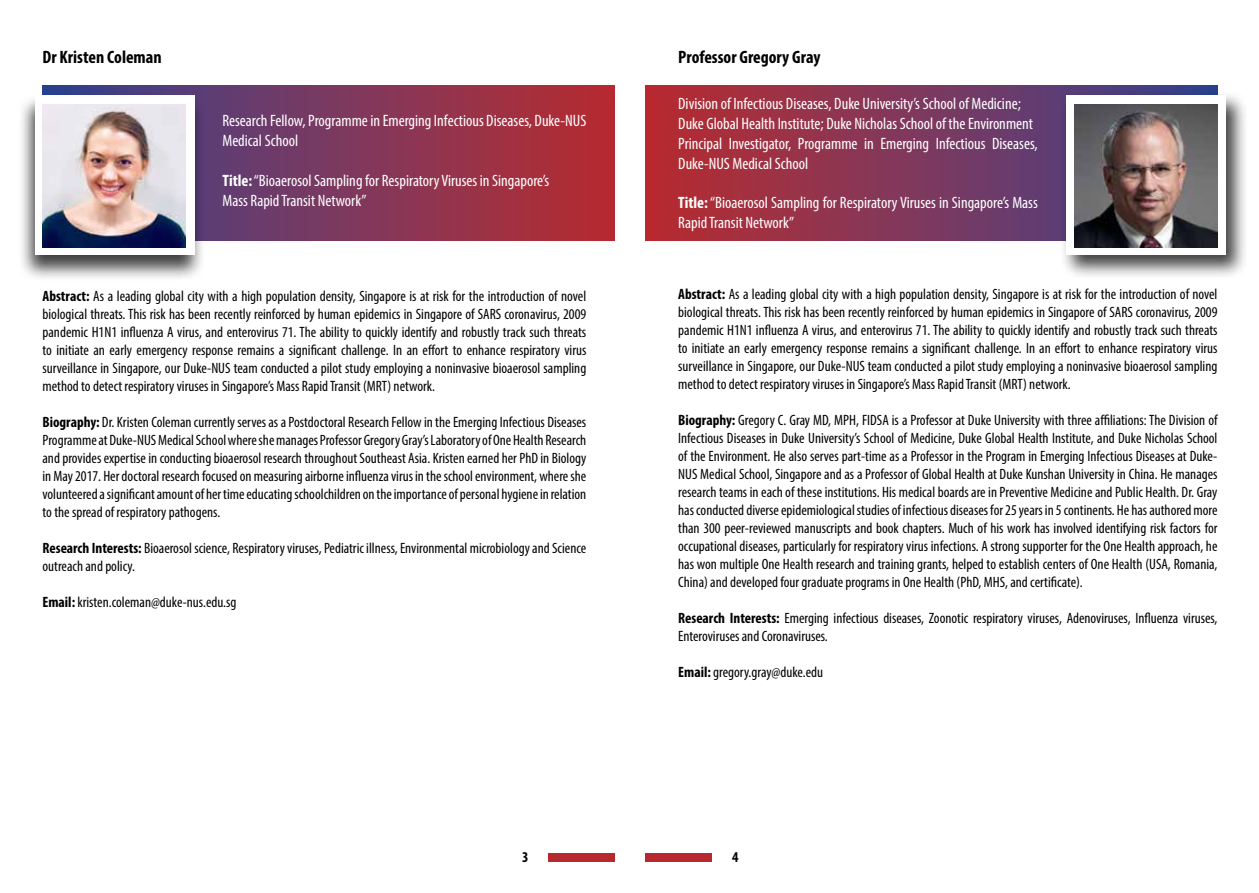
<style>
.page{position:relative;width:1259px;height:893px;background:#fff}
.page>*{position:absolute;margin:0;border:0;box-sizing:border-box;transform-origin:0 0}
.t1{font:700 condensed 18px "Myriad Pro";color:#000}
.t2{font:condensed 16.5px/19.8px "Myriad Pro";color:#fff}
.t3{font:condensed 15px/18px "Myriad Pro";color:#000;text-align:justify}
.t4{font:700 condensed 15px "Myriad Pro";color:#000}
.s1{font-weight:700}
</style>
<div class="page">
<div style="left:43px;top:85px;width:571px;height:155px;background:linear-gradient(to right,#324390,#bb2d30)"></div>
<div style="left:645px;top:85px;width:572px;height:155px;background:linear-gradient(to right,#bd2c2f,#34438f)"></div>
<div style="left:548px;top:854px;width:66px;height:8px;background:#b8292f"></div>
<div style="left:645px;top:854px;width:67px;height:8px;background:#b8292f"></div>
<div style="left:17px;top:93px;width:189px;height:189px;background:#000;opacity:.75"></div>
<div style="left:35px;top:95px;width:160px;height:160px;background:#fff"></div>
<div style="left:1059px;top:91px;width:189px;height:189px;background:#000;opacity:.75"></div>
<div style="left:1066px;top:95px;width:160px;height:160px;background:#fff"></div>
<img style="left:1074px;top:104px;width:143px;height:143px">
<img style="left:43px;top:104px;width:142px;height:143px">
<p class="t1" style="left:43px;top:46px;width:121px">Dr Kristen Coleman</p>
<p class="t2" style="left:222px;top:111px;width:365px">Research Fellow, Programme in Emerging Infectious Diseases, Duke-NUS<br>Medical School</p>
<p class="t2" style="left:222px;top:170px;width:328px"><span class="s1">Title:</span> “Bioaerosol Sampling for Respiratory Viruses in Singapore’s<br>Mass Rapid Transit Network”</p>
<p class="t3" style="left:43px;top:287px;width:545px"><span class="s1">Abstract:</span> As a leading global city with a high population density, Singapore is at risk for the introduction of novel biological threats. This risk has been recently reinforced by human epidemics in Singapore of SARS coronavirus, 2009 pandemic H1N1 influenza A virus, and enterovirus 71. The ability to quickly identify and robustly track such threats to initiate an early emergency response remains a significant challenge. In an effort to enhance respiratory virus surveillance in Singapore, our Duke-NUS team conducted a pilot study employing a noninvasive bioaerosol sampling method to detect respiratory viruses in Singapore’s Mass Rapid Transit (MRT) network.</p>
<p class="t3" style="left:43px;top:413px;width:545px"><span class="s1">Biography:</span> Dr. Kristen Coleman currently serves as a Postdoctoral Research Fellow in the Emerging Infectious Diseases Programme at Duke-NUS Medical School where she manages Professor Gregory Gray’s Laboratory of One Health Research and provides expertise in conducting bioaerosol research throughout Southeast Asia. Kristen earned her PhD in Biology in May 2017. Her doctoral research focused on measuring airborne influenza virus in the school environment, where she volunteered a significant amount of her time educating schoolchildren on the importance of personal hygiene in relation to the spread of respiratory pathogens.</p>
<p class="t3" style="left:43px;top:539px;width:545px"><span class="s1">Research Interests:</span> Bioaerosol science, Respiratory viruses, Pediatric illness, Environmental microbiology and Science outreach and policy.</p>
<p class="t3" style="left:43px;top:593px;width:195px"><span class="s1">Email:</span> kristen.coleman@duke-nus.edu.sg</p>
<p class="t1" style="left:678px;top:46px;width:144px">Professor Gregory Gray</p>
<p class="t2" style="left:678px;top:94px;width:361px">Division of Infectious Diseases, Duke University’s School of Medicine; Duke Global Health Institute; Duke Nicholas School of the Environment Principal Investigator, Programme in Emerging Infectious Diseases, Duke-NUS Medical School</p>
<p class="t2" style="left:678px;top:193px;width:361px"><span class="s1">Title:</span> “Bioaerosol Sampling for Respiratory Viruses in Singapore’s Mass<br>Rapid Transit Network”</p>
<p class="t3" style="left:678px;top:285px;width:541px"><span class="s1">Abstract:</span> As a leading global city with a high population density, Singapore is at risk for the introduction of novel biological threats. This risk has been recently reinforced by human epidemics in Singapore of SARS coronavirus, 2009 pandemic H1N1 influenza A virus, and enterovirus 71. The ability to quickly identify and robustly track such threats to initiate an early emergency response remains a significant challenge. In an effort to enhance respiratory virus surveillance in Singapore, our Duke-NUS team conducted a pilot study employing a noninvasive bioaerosol sampling method to detect respiratory viruses in Singapore’s Mass Rapid Transit (MRT) network.</p>
<p class="t3" style="left:678px;top:411px;width:541px"><span class="s1">Biography:</span> Gregory C. Gray MD, MPH, FIDSA is a Professor at Duke University with three affiliations: The Division of Infectious Diseases in Duke University’s School of Medicine, Duke Global Health Institute, and Duke Nicholas School of the Environment. He also serves part-time as a Professor in the Program in Emerging Infectious Diseases at Duke-NUS Medical School, Singapore and as a Professor of Global Health at Duke Kunshan University in China. He manages research teams in each of these institutions. His medical boards are in Preventive Medicine and Public Health. Dr. Gray has conducted diverse epidemiological studies of infectious diseases for 25 years in 5 continents. He has authored more than 300 peer-reviewed manuscripts and book chapters. Much of his work has involved identifying risk factors for occupational diseases, particularly for respiratory virus infections. A strong supporter for the One Health approach, he has won multiple One Health research and training grants, helped to establish centers of One Health (USA, Romania, China) and developed four graduate programs in One Health (PhD, MHS, and certificate).</p>
<p class="t3" style="left:678px;top:609px;width:541px"><span class="s1">Research Interests:</span> Emerging infectious diseases, Zoonotic respiratory viruses, Adenoviruses, Influenza viruses,<br>Enteroviruses and Coronaviruses.</p>
<p class="t3" style="left:678px;top:663px;width:146px"><span class="s1">Email:</span> gregory.gray@duke.edu</p>
<p class="t4" style="left:522px;top:848px;width:8px">3</p>
<p class="t4" style="left:732px;top:848px;width:8px">4</p>
</div>
